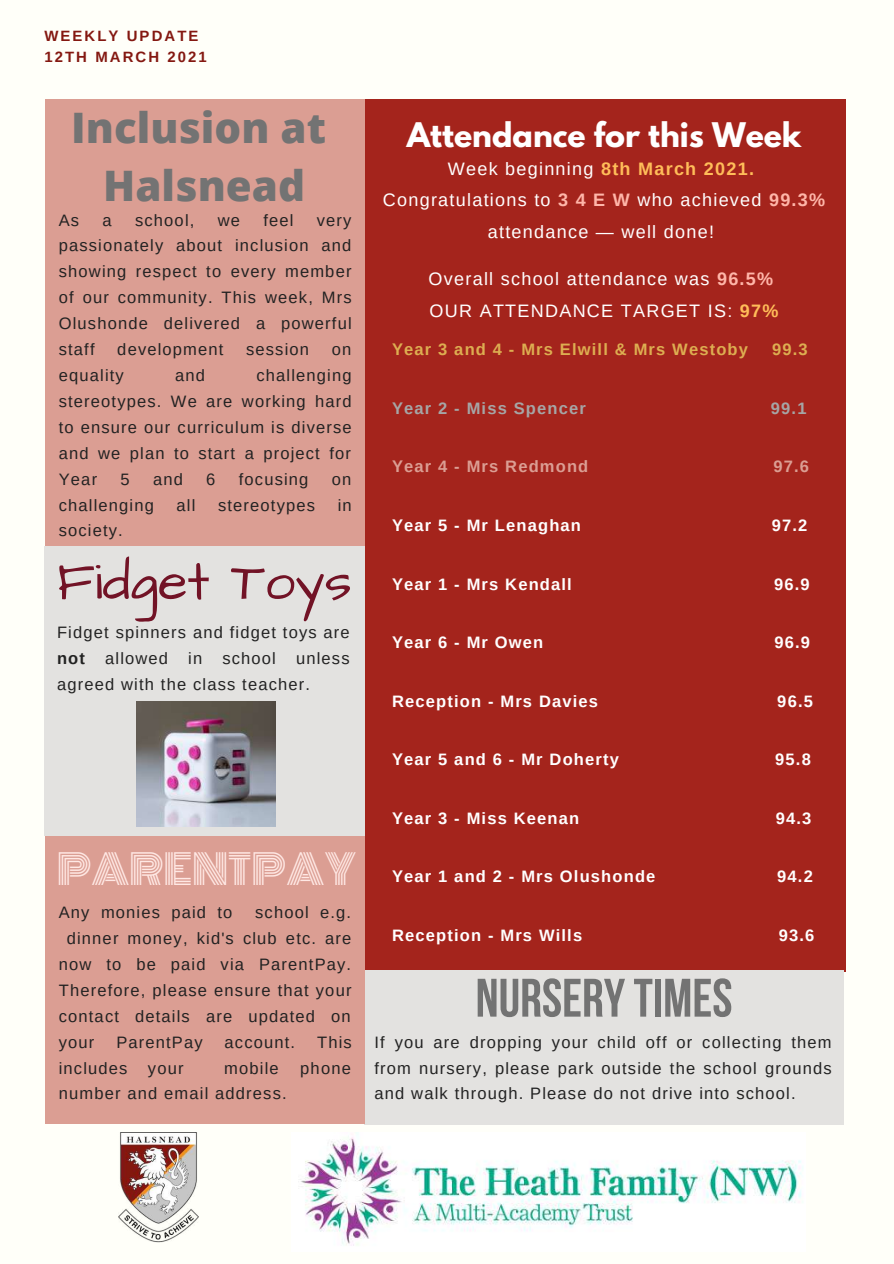
<style>
.page{position:relative;width:894px;height:1264px;background:#fff}
.page>*{position:absolute;margin:0;border:0;box-sizing:border-box;transform-origin:0 0}
.t1{font:700 54px "Bebas Neue";color:#737373}
.t2{font:54px "Architects Daughter";color:#721326}
.t3{font:800 42px/58.5px "Open Sans";color:#737373;text-align:center}
.t4{font:40.5px "Monoton";color:#ffe8e4}
.t5{font:700 30px "League Spartan";color:#fff}
.t6{font:18px/31.5px "Arimo";letter-spacing:.07em;color:#fff;text-align:center}
.t7{font:16.5px/26px "Arimo";letter-spacing:.07em;color:#222;text-align:justify}
.t8{font:700 16.5px "Arimo";letter-spacing:.07em;color:#fff}
.t9{font:700 16.5px "Arimo";letter-spacing:.07em;color:#ddae51}
.t10{font:700 16.5px "Arimo";letter-spacing:.07em;color:#a6a6a6}
.t11{font:700 16.5px "Arimo";letter-spacing:.07em;color:#db9e93}
.t12{font:700 14.85px/20.2px "Arimo";letter-spacing:.14em;color:#841811}
.s1{font-weight:700}
.s2{font-weight:700;color:#ffbd59}
.s3{font-weight:700;color:#ffb6a9}
</style>
<div class="page">
<div style="left:0;top:0;width:893px;height:1263px;background:#fffff9"></div>
<img style="left:301px;top:1132px;width:502px;height:114px">
<img style="left:118px;top:1132px;width:80px;height:110px">
<div style="left:364px;top:99px;width:480px;height:872px;background:#a4241c"></div>
<div style="left:364px;top:970px;width:479px;height:154px;background:#e3e2e0"></div>
<div style="left:45px;top:99px;width:319px;height:1024px;background:#db9e93"></div>
<div style="left:44px;top:546px;width:320px;height:290px;background:#e3e2e0"></div>
<img style="left:136px;top:702px;width:139px;height:125px">
<p class="t12" style="left:44px;top:26px;width:164px">WEEKLY UPDATE<br>12TH MARCH 2021</p>
<h2 class="t3" style="left:71px;top:97px;width:256px">Inclusion at<br>Halsnead</h2>
<p class="t7" style="left:59px;top:207px;width:22px">As</p>
<p class="t7" style="left:103px;top:207px;width:11px">a</p>
<p class="t7" style="left:135px;top:207px;width:61px">school,</p>
<p class="t7" style="left:218px;top:207px;width:24px">we</p>
<p class="t7" style="left:263px;top:207px;width:32px">feel</p>
<p class="t7" style="left:59px;top:207px;width:294px;text-indent:258px">very passionately about inclusion and showing respect to every member of our community. This week, Mrs Olushonde delivered a powerful staff</p>
<p class="t7" style="left:117px;top:336px;width:108px">development</p>
<p class="t7" style="left:246px;top:336px;width:64px">session</p>
<p class="t7" style="left:331px;top:336px;width:21px">on</p>
<p class="t7" style="left:59px;top:362px;width:66px">equality</p>
<p class="t7" style="left:175px;top:362px;width:31px">and</p>
<p class="t7" style="left:59px;top:362px;width:294px;text-indent:198px">challenging stereotypes. We are working hard to ensure our curriculum is diverse and we plan to start a project for Year</p>
<p class="t7" style="left:120px;top:466px;width:11px">5</p>
<p class="t7" style="left:153px;top:466px;width:31px">and</p>
<p class="t7" style="left:206px;top:466px;width:11px">6</p>
<p class="t7" style="left:239px;top:466px;width:71px">focusing</p>
<p class="t7" style="left:332px;top:466px;width:21px">on</p>
<p class="t7" style="left:59px;top:492px;width:97px">challenging</p>
<p class="t7" style="left:176px;top:492px;width:20px">all</p>
<p class="t7" style="left:218px;top:492px;width:98px">stereotypes</p>
<p class="t7" style="left:337px;top:492px;width:15px">in</p>
<p class="t7" style="left:59px;top:517px;width:66px">society.</p>
<h1 class="t2" style="left:57px;top:545px;width:296px">Fidget Toys</h1>
<p class="t7" style="left:57px;top:619px;width:294px">Fidget spinners and fidget toys are <span class="s1">not</span> allowed in school unless agreed with the class teacher.</p>
<h3 class="t4" style="left:57px;top:837px;width:301px">PARENTPAY</h3>
<p class="t7" style="left:59px;top:899px;width:175px">Any monies paid to</p>
<p class="t7" style="left:255px;top:899px;width:97px">school e.g.</p>
<p class="t7" style="left:67px;top:925px;width:286px">dinner money, kid's club etc. are</p>
<p class="t7" style="left:59px;top:951px;width:294px">now to be paid via ParentPay.</p>
<p class="t7" style="left:59px;top:977px;width:294px">Therefore, please ensure that your</p>
<p class="t7" style="left:59px;top:1003px;width:293px">contact details are updated on</p>
<p class="t7" style="left:59px;top:1028px;width:37px">your</p>
<p class="t7" style="left:116px;top:1028px;width:88px">ParentPay</p>
<p class="t7" style="left:224px;top:1028px;width:72px">account.</p>
<p class="t7" style="left:317px;top:1028px;width:36px">This</p>
<p class="t7" style="left:59px;top:1054px;width:126px">includes your</p>
<p class="t7" style="left:224px;top:1054px;width:56px">mobile</p>
<p class="t7" style="left:300px;top:1054px;width:52px">phone</p>
<p class="t7" style="left:59px;top:1080px;width:229px">number and email address.</p>
<h3 class="t5" style="left:406px;top:120px;width:396px">Attendance for this Week</h3>
<p class="t6" style="left:383px;top:153px;width:444px">Week beginning <span class="s2">8th March 2021.<br></span>Congratulations to <span class="s3">3 4 E W</span> who achieved <span class="s3">99.3% </span>attendance — well done!</p>
<p class="t6" style="left:428px;top:263px;width:351px;text-align:left">Overall school attendance was <span class="s3">96.5%<br></span>OUR ATTENDANCE TARGET IS: <span class="s2">97%</span></p>
<p class="t9" style="left:392px;top:340px;width:357px">Year 3 and 4 - Mrs Elwill &amp; Mrs Westoby</p>
<p class="t9" style="left:772px;top:340px;width:37px">99.3</p>
<p class="t10" style="left:392px;top:399px;width:195px">Year 2 - Miss Spencer</p>
<p class="t10" style="left:770px;top:399px;width:37px">99.1</p>
<p class="t11" style="left:392px;top:457px;width:198px">Year 4 - Mrs Redmond</p>
<p class="t11" style="left:773px;top:457px;width:37px">97.6</p>
<p class="t8" style="left:392px;top:516px;width:190px">Year 5 - Mr Lenaghan</p>
<p class="t8" style="left:771px;top:516px;width:37px">97.2</p>
<p class="t8" style="left:392px;top:574px;width:181px">Year 1 - Mrs Kendall</p>
<p class="t8" style="left:773px;top:574px;width:37px">96.9</p>
<p class="t8" style="left:392px;top:633px;width:153px">Year 6 - Mr Owen</p>
<p class="t8" style="left:774px;top:633px;width:37px">96.9</p>
<p class="t8" style="left:392px;top:691px;width:207px">Reception - Mrs Davies</p>
<p class="t8" style="left:777px;top:691px;width:37px">96.5</p>
<p class="t8" style="left:392px;top:750px;width:228px">Year 5 and 6 - Mr Doherty</p>
<p class="t8" style="left:775px;top:750px;width:37px">95.8</p>
<p class="t8" style="left:392px;top:808px;width:189px">Year 3 - Miss Keenan</p>
<p class="t8" style="left:775px;top:808px;width:37px">94.3</p>
<p class="t8" style="left:392px;top:867px;width:265px">Year 1 and 2 - Mrs Olushonde</p>
<p class="t8" style="left:777px;top:867px;width:37px">94.2</p>
<p class="t8" style="left:392px;top:926px;width:191px">Reception - Mrs Wills</p>
<p class="t8" style="left:778px;top:926px;width:37px">93.6</p>
<h1 class="t1" style="left:475px;top:976px;width:258px">NURSERY TIMES</h1>
<p class="t7" style="left:374px;top:1028px;width:458px">If you are dropping your child off or collecting them from nursery, please park outside the school grounds and walk through. Please do not drive into school.</p>
</div>
